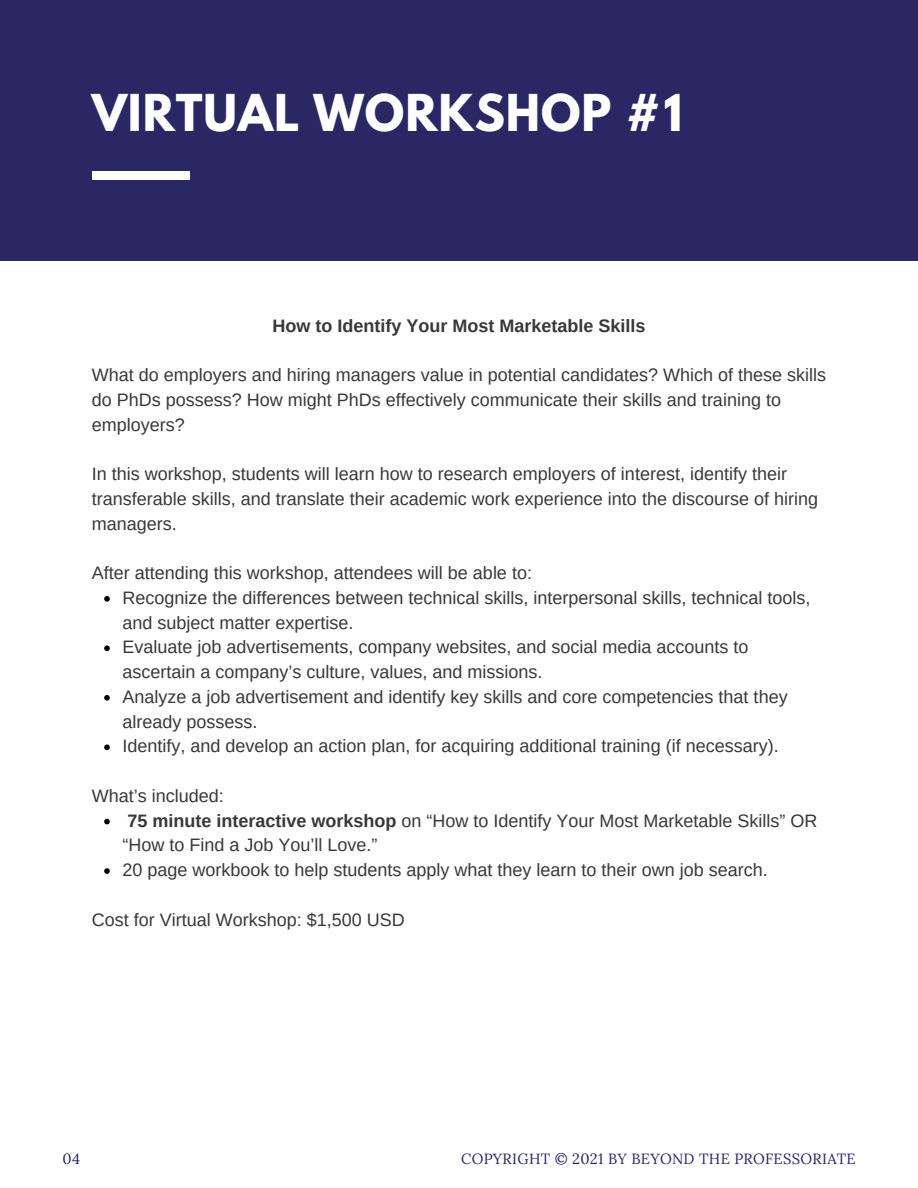
<style>
.page{position:relative;width:918px;height:1188px;background:#fff}
.page>*{position:absolute;margin:0;border:0;box-sizing:border-box;transform-origin:0 0}
.t1{font:700 45px "League Spartan";letter-spacing:.02em;color:#fff}
.t2{font:18px/24.8px "Arimo";color:#383838}
.t3{font:700 18px "Arimo";color:#383838}
.t4{font:14.85px "Lora";letter-spacing:.02em;color:#2a2765}
.s1{font-weight:700}
</style>
<div class="page">
<div style="left:0;top:0;width:918px;height:261px;background:#2a2765"></div>
<div style="left:92px;top:171px;width:98px;height:9px;background:#fff"></div>
<svg style="left:104px;top:596px;width:6px;height:6px"></svg>
<svg style="left:104px;top:646px;width:6px;height:5px"></svg>
<svg style="left:104px;top:695px;width:6px;height:6px"></svg>
<svg style="left:104px;top:745px;width:6px;height:5px"></svg>
<svg style="left:104px;top:819px;width:6px;height:5px"></svg>
<svg style="left:104px;top:868px;width:6px;height:6px"></svg>
<h1 class="t1" style="left:92px;top:78px;width:592px">VIRTUAL WORKSHOP #1</h1>
<p class="t3" style="left:273px;top:313px;width:375px">How to Identify Your Most Marketable Skills</p>
<p class="t2" style="left:92px;top:363px;width:736px">What do employers and hiring managers value in potential candidates? Which of these skills do PhDs possess? How might PhDs effectively communicate their skills and training to employers?</p>
<p class="t2" style="left:92px;top:462px;width:728px">In this workshop, students will learn how to research employers of interest, identify their transferable skills, and translate their academic work experience into the discourse of hiring managers.</p>
<p class="t2" style="left:92px;top:561px;width:442px">After attending this workshop, attendees will be able to:</p>
<p class="t2" style="left:122px;top:585px;width:690px">Recognize the differences between technical skills, interpersonal skills, technical tools, and subject matter expertise.<br>Evaluate job advertisements, company websites, and social media accounts to ascertain a company’s culture, values, and missions.<br>Analyze a job advertisement and identify key skills and core competencies that they already possess.<br>Identify, and develop an action plan, for acquiring additional training (if necessary).</p>
<p class="t2" style="left:92px;top:783px;width:134px">What’s included:</p>
<p class="t2" style="left:122px;top:808px;width:697px"><span class="s1">75 minute interactive workshop</span> on “How to Identify Your Most Marketable Skills” OR “How to Find a Job You’ll Love.”<br>20 page workbook to help students apply what they learn to their own job search.</p>
<p class="t2" style="left:92px;top:907px;width:315px">Cost for Virtual Workshop: $1,500 USD</p>
<p class="t4" style="left:63px;top:1147px;width:19px">04</p>
<p class="t4" style="left:461px;top:1147px;width:396px">COPYRIGHT © 2021 BY BEYOND THE PROFESSORIATE</p>
</div>
